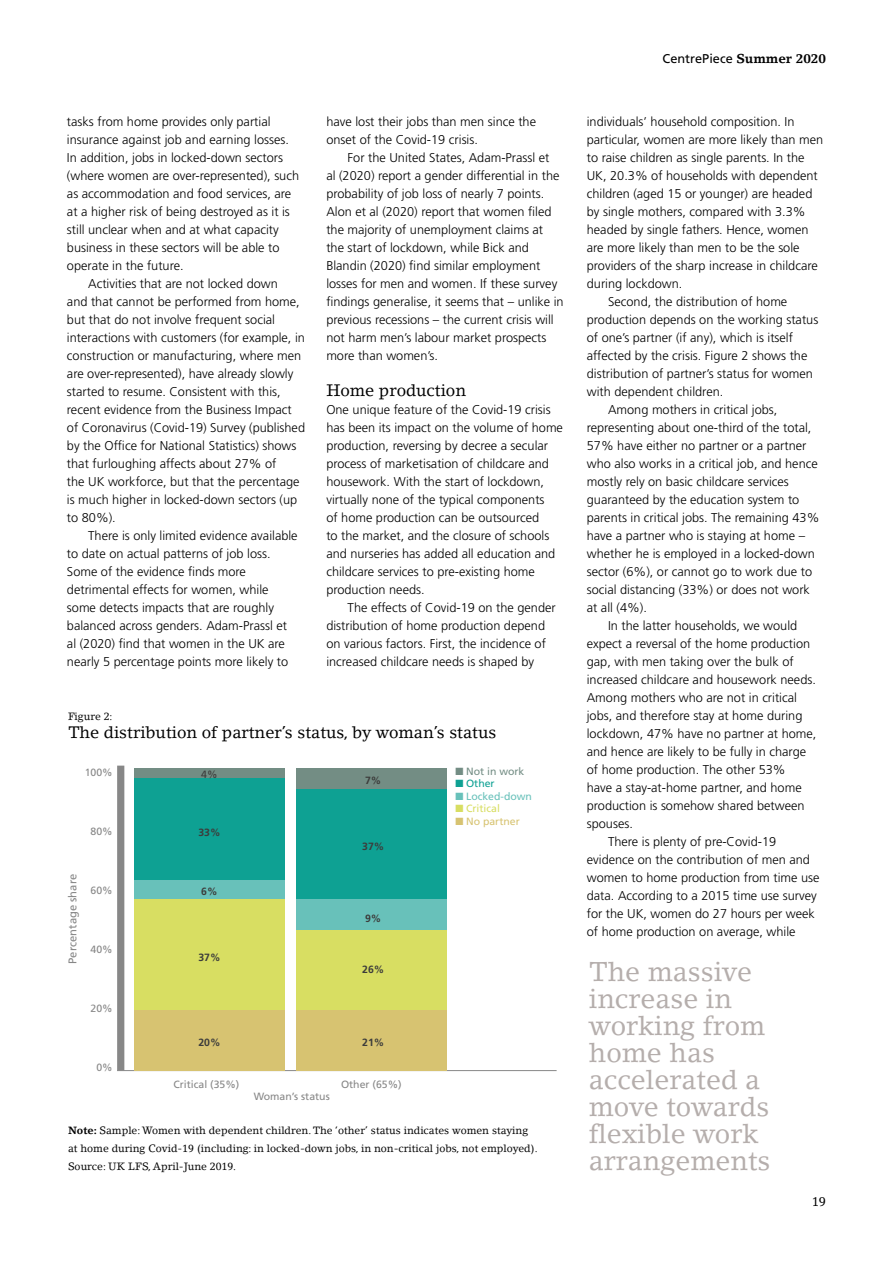
<style>
.page{position:relative;width:893px;height:1263px;background:#fff}
.page>*{position:absolute;margin:0;border:0;box-sizing:border-box;transform-origin:0 0}
.Pullquote_LL_18_18{font:27px/27px "Lino Letter";color:#b5aeac}
.LL_crosshead_start_1{font:16.5px "Lino Letter";color:#000}
.F_text_8_5_12{font:300 12.75px/18px "Frutiger";color:#000}
.t1{font:12.75px "Frutiger";color:#000}
.t2{font:12.75px "Lino Letter";color:#000}
.t3{font:11.25px "Frutiger";color:#878787}
.LL_notes_7_12{font:10.5px/18px "Lino Letter";color:#000}
.t4{font:10.5px "Frutiger";color:#878787}
.t5{font:700 10.5px "Frutiger";color:#3c3c3b}
.t6{font:10.5px "Frutiger";color:#68c1ba}
.t7{font:10.5px "Frutiger";color:#738d84}
.t8{font:10.5px "Frutiger";color:#d7c371}
.t9{font:10.5px "Frutiger";color:#d8de62}
.t10{font:10.5px "Frutiger";color:#0ea193}
.t11{font:10.5px "Frutiger";color:#3c3c3b}
.s1{font-weight:700}
.s2{font-family:"Lino Letter";font-weight:700}
</style>
<div class="page">
<div style="left:117px;top:766px;width:7px;height:304px;background:#878787"></div>
<hr style="left:117px;top:1070px;width:440px;height:1px;background:#878787">
<div style="left:134px;top:768px;width:150px;height:11px;background:#738d84"></div>
<div style="left:134px;top:778px;width:150px;height:102px;background:#0ea193"></div>
<div style="left:134px;top:880px;width:150px;height:19px;background:#68c1ba"></div>
<div style="left:134px;top:899px;width:150px;height:110px;background:#d8de62"></div>
<div style="left:134px;top:1009px;width:150px;height:61px;background:#d7c371"></div>
<div style="left:296px;top:768px;width:150px;height:21px;background:#738d84"></div>
<div style="left:296px;top:789px;width:150px;height:110px;background:#0ea193"></div>
<div style="left:296px;top:899px;width:150px;height:31px;background:#68c1ba"></div>
<div style="left:296px;top:930px;width:150px;height:79px;background:#d8de62"></div>
<div style="left:296px;top:1009px;width:150px;height:61px;background:#d7c371"></div>
<p class="F_text_8_5_12" style="left:67px;top:113px;width:234px">tasks from home provides only partial insurance against job and earning losses.<br>In addition, jobs in locked-down sectors (where women are over-represented), such as accommodation and food services, are at a higher risk of being destroyed as it is still unclear when and at what capacity business in these sectors will be able to operate in the future.</p>
<p class="F_text_8_5_12" style="left:67px;top:275px;width:240px;text-indent:21px">Activities that are not locked down<br>and that cannot be performed from home, but that do not involve frequent social interactions with customers (for example, in construction or manufacturing, where men are over-represented), have already slowly started to resume. Consistent with this, recent evidence from the Business Impact of Coronavirus (Covid-19) Survey (published by the Office for National Statistics) shows that furloughing affects about 27% of<br>the UK workforce, but that the percentage is much higher in locked-down sectors (up to 80%).</p>
<p class="F_text_8_5_12" style="left:67px;top:527px;width:232px;text-indent:21px">There is only limited evidence available to date on actual patterns of job loss.<br>Some of the evidence finds more detrimental effects for women, while some detects impacts that are roughly balanced across genders. Adam-Prassl et al (2020) find that women in the UK are nearly 5 percentage points more likely to</p>
<p class="F_text_8_5_12" style="left:326px;top:113px;width:211px">have lost their jobs than men since the onset of the Covid-19 crisis.</p>
<p class="F_text_8_5_12" style="left:326px;top:149px;width:239px;text-indent:21px">For the United States, Adam-Prassl et<br>al (2020) report a gender differential in the probability of job loss of nearly 7 points.<br>Alon et al (2020) report that women filed the majority of unemployment claims at the start of lockdown, while Bick and Blandin (2020) find similar employment losses for men and women. If these survey findings generalise, it seems that – unlike in previous recessions – the current crisis will not harm men’s labour market prospects more than women’s.</p>
<p class="LL_crosshead_start_1" style="left:326px;top:380px;width:141px">Home production</p>
<p class="F_text_8_5_12" style="left:326px;top:401px;width:238px">One unique feature of the Covid-19 crisis has been its impact on the volume of home production, reversing by decree a secular process of marketisation of childcare and housework. With the start of lockdown, virtually none of the typical components<br>of home production can be outsourced<br>to the market, and the closure of schools and nurseries has added all education and childcare services to pre-existing home production needs.</p>
<p class="F_text_8_5_12" style="left:326px;top:599px;width:231px;text-indent:21px">The effects of Covid-19 on the gender distribution of home production depend on various factors. First, the incidence of increased childcare needs is shaped by</p>
<p class="LL_notes_7_12" style="left:68px;top:707px;width:46px">Figure 2:</p>
<p class="LL_crosshead_start_1" style="left:68px;top:722px;width:430px">The distribution of partner’s status, by woman’s status</p>
<p class="t4" style="left:85px;top:766px;width:30px">100%</p>
<p class="t4" style="left:91px;top:825px;width:24px">80%</p>
<p class="t3" style="left:66px;top:964px;width:91px;rotate:-90deg">Percentage share</p>
<p class="t4" style="left:91px;top:884px;width:24px">60%</p>
<p class="t4" style="left:91px;top:943px;width:24px">40%</p>
<p class="t4" style="left:91px;top:1002px;width:24px">20%</p>
<p class="t4" style="left:96px;top:1062px;width:18px">0%</p>
<p class="t11" style="left:201px;top:768px;width:18px">4%</p>
<p class="t5" style="left:198px;top:826px;width:24px">33%</p>
<p class="t5" style="left:201px;top:885px;width:18px">6%</p>
<p class="t5" style="left:198px;top:951px;width:24px">37%</p>
<p class="t5" style="left:365px;top:774px;width:18px">7%</p>
<p class="t5" style="left:362px;top:840px;width:24px">37%</p>
<p class="t5" style="left:365px;top:912px;width:18px">9%</p>
<p class="t5" style="left:362px;top:964px;width:24px">26%</p>
<p class="t5" style="left:198px;top:1036px;width:24px">20%</p>
<p class="t4" style="left:173px;top:1078px;width:67px">Critical (35%)</p>
<p class="t5" style="left:362px;top:1036px;width:24px">21%</p>
<p class="t4" style="left:254px;top:1090px;width:78px">Woman’s status</p>
<p class="t4" style="left:341px;top:1078px;width:62px">Other (65%)</p>
<p class="t7" style="left:455px;top:765px;width:70px">■ Not in work</p>
<p class="t10" style="left:455px;top:777px;width:41px">■ Other</p>
<p class="t6" style="left:455px;top:790px;width:78px">■ Locked-down</p>
<p class="t9" style="left:455px;top:802px;width:46px">■ Critical</p>
<p class="t8" style="left:455px;top:815px;width:66px">■ No partner</p>
<p class="LL_notes_7_12" style="left:68px;top:1121px;width:471px"><span class="s1">Note:</span> Sample: Women with dependent children. The ‘other’ status indicates women staying at home during Covid-19 (including: in locked-down jobs, in non-critical jobs, not employed).<br>Source: UK LFS, April-June 2019.</p>
<p class="t1" style="left:663px;top:51px;width:165px">CentrePiece <span class="s2">Summer 2020</span></p>
<p class="F_text_8_5_12" style="left:587px;top:113px;width:238px">individuals’ household composition. In particular, women are more likely than men to raise children as single parents. In the UK, 20.3% of households with dependent children (aged 15 or younger) are headed by single mothers, compared with 3.3% headed by single fathers. Hence, women are more likely than men to be the sole providers of the sharp increase in childcare during lockdown.</p>
<p class="F_text_8_5_12" style="left:587px;top:293px;width:233px;text-indent:21px">Second, the distribution of home production depends on the working status of one’s partner (if any), which is itself affected by the crisis. Figure 2 shows the distribution of partner’s status for women with dependent children.</p>
<p class="F_text_8_5_12" style="left:587px;top:401px;width:234px;text-indent:21px">Among mothers in critical jobs, representing about one-third of the total, 57% have either no partner or a partner who also works in a critical job, and hence mostly rely on basic childcare services guaranteed by the education system to parents in critical jobs. The remaining 43% have a partner who is staying at home – whether he is employed in a locked-down sector (6%), or cannot go to work due to social distancing (33%) or does not work at all (4%).</p>
<p class="F_text_8_5_12" style="left:587px;top:617px;width:231px;text-indent:21px">In the latter households, we would expect a reversal of the home production gap, with men taking over the bulk of increased childcare and housework needs.<br>Among mothers who are not in critical jobs, and therefore stay at home during lockdown, 47% have no partner at home, and hence are likely to be fully in charge of home production. The other 53%<br>have a stay-at-home partner, and home production is somehow shared between spouses.</p>
<p class="F_text_8_5_12" style="left:587px;top:833px;width:234px;text-indent:21px">There is plenty of pre-Covid-19 evidence on the contribution of men and women to home production from time use data. According to a 2015 time use survey for the UK, women do 27 hours per week of home production on average, while</p>
<p class="Pullquote_LL_18_18" style="left:589px;top:958px;width:183px">The massive increase in working from home has accelerated a move towards flexible work arrangements</p>
<p class="t2" style="left:812px;top:1194px;width:16px">19</p>
</div>
